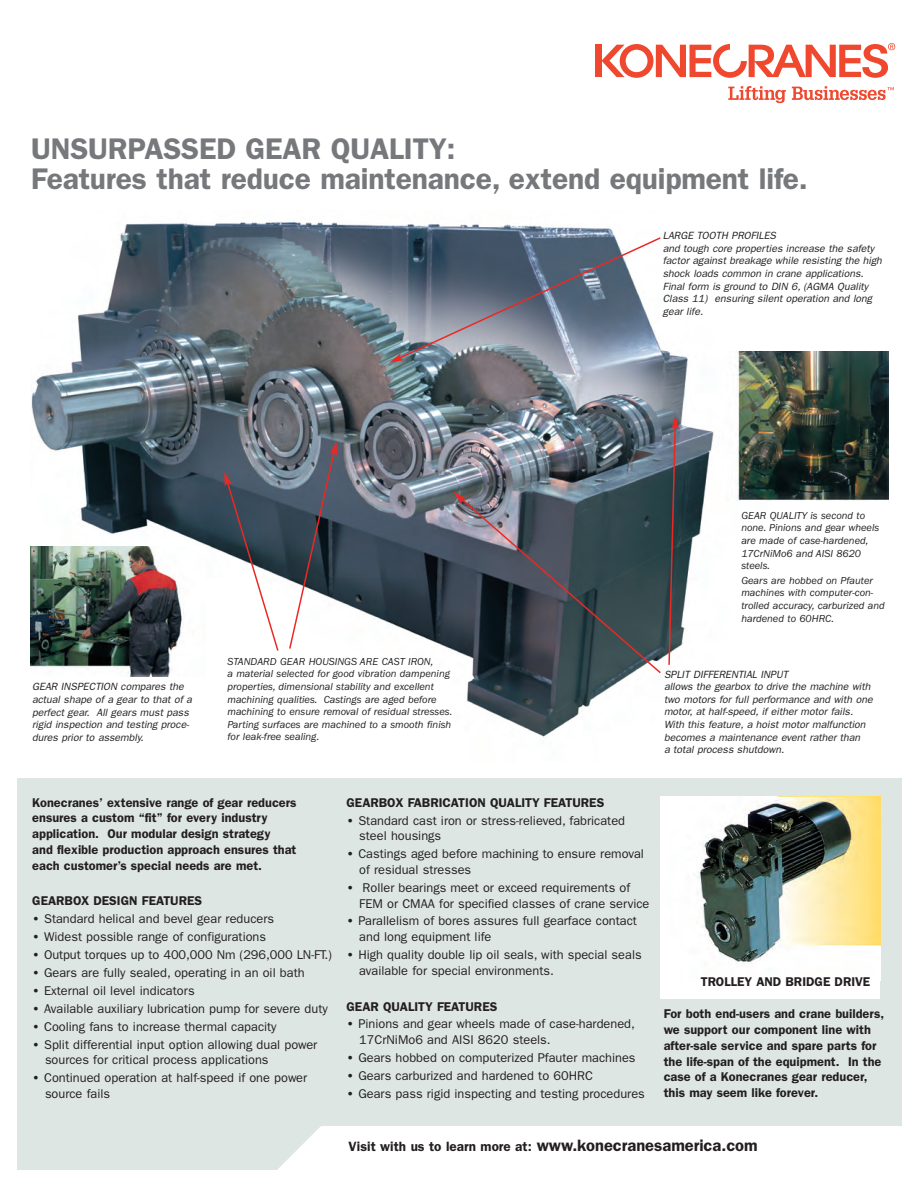
<style>
.page{position:relative;width:918px;height:1188px;background:#fff}
.page>*{position:absolute;margin:0;border:0;box-sizing:border-box;transform-origin:0 0}
.t1{font:600 30px/30px "Franklin Gothic";letter-spacing:-.005em;color:#76787b}
.t2{font:600 13.5px "Franklin Gothic";color:#231f20}
.t3{font:12.75px/15.8px "Franklin Gothic";color:#231f20}
.t4{font:600 12.75px/15.8px "Franklin Gothic";color:#231f20}
.t5{font:italic 10.5px/12.6px "Franklin Gothic";color:#231f20}
.t6{font:italic 10.5px/12.6px "Franklin Gothic";color:#231f20}
.s1{font-weight:600}
.s2{font-size:16.5px}
</style>
<div class="page">
<div style="left:596px;top:45px;width:6px;height:32px;background:#ef482f"></div>
<svg style="left:602px;top:43px;width:293px;height:35px"></svg>
<svg style="left:728px;top:86px;width:58px;height:17px"></svg>
<svg style="left:792px;top:86px;width:102px;height:14px"></svg>
<div style="left:17px;top:778px;width:884px;height:391px;background:#dee6e4"></div>
<svg style="left:247px;top:1126px;width:75px;height:44px"></svg>
<div style="left:322px;top:1126px;width:589px;height:53px;background:#fff"></div>
<img style="left:30px;top:222px;width:799px;height:515px">
<div style="left:31px;top:682px;width:163px;height:79px;background:#fff"></div>
<img style="left:31px;top:546px;width:175px;height:130px">
<svg style="left:389px;top:236px;width:273px;height:127px"></svg>
<img style="left:722px;top:352px;width:166px;height:149px">
<svg style="left:288px;top:441px;width:49px;height:209px"></svg>
<svg style="left:224px;top:472px;width:56px;height:180px"></svg>
<svg style="left:453px;top:492px;width:209px;height:183px"></svg>
<svg style="left:668px;top:309px;width:11px;height:357px"></svg>
<div style="left:660px;top:796px;width:220px;height:203px;background:#fff"></div>
<img style="left:697px;top:796px;width:183px;height:168px">
<h1 class="t1" style="left:31px;top:137px;width:778px">UNSURPASSED GEAR QUALITY:<br>Features that reduce maintenance, extend equipment life.</h1>
<p class="t5" style="left:663px;top:229px;width:221px">LARGE TOOTH PROFILES<br>and tough core properties increase the safety factor against breakage while resisting the high shock loads common in crane applications.<br>Final form is ground to DIN 6, (AGMA Quality Class 11) ensuring silent operation and long gear life.</p>
<p class="t5" style="left:32px;top:680px;width:161px">GEAR INSPECTION compares the actual shape of a gear to that of a perfect gear. All gears must pass rigid inspection and testing proce&shy;dures prior to assembly.</p>
<p class="t6" style="left:227px;top:656px;width:226px">STANDARD GEAR HOUSINGS ARE CAST IRON,<br>a material selected for good vibration dampening properties, dimensional stability and excellent machining qualities. Castings are aged before machining to ensure removal of residual stresses.<br>Parting surfaces are machined to a smooth finish for leak-free sealing.</p>
<p class="t6" style="left:741px;top:510px;width:139px">GEAR QUALITY is second to none. Pinions and gear wheels are made of case-hardened,<br>17CrNiMo6 and AISI 8620 steels.</p>
<p class="t6" style="left:741px;top:575px;width:145px">Gears are hobbed on Pfauter machines with computer-con&shy;trolled accuracy, carburized and hardened to 60HRC.</p>
<p class="t5" style="left:664px;top:668px;width:210px">SPLIT DIFFERENTIAL INPUT<br>allows the gearbox to drive the machine with two motors for full performance and with one motor, at half-speed, if either motor fails.<br>With this feature, a hoist motor malfunction becomes a maintenance event rather than<br>a total process shutdown.</p>
<p class="t4" style="left:32px;top:796px;width:266px">Konecranes’ extensive range of gear reducers ensures a custom “fit” for every industry application. Our modular design strategy<br>and flexible production approach ensures that each customer’s special needs are met.</p>
<p class="t4" style="left:32px;top:894px;width:171px">GEARBOX DESIGN FEATURES</p>
<p class="t3" style="left:32px;top:912px;width:243px"><span class="s1">•</span> Standard helical and bevel gear reducers</p>
<p class="t3" style="left:32px;top:930px;width:235px"><span class="s1">•</span> Widest possible range of configurations</p>
<p class="t3" style="left:32px;top:948px;width:301px"><span class="s1">•</span> Output torques up to 400,000 Nm (296,000 LN-FT.)</p>
<p class="t3" style="left:32px;top:966px;width:274px"><span class="s1">•</span> Gears are fully sealed, operating in an oil bath</p>
<p class="t3" style="left:32px;top:984px;width:164px"><span class="s1">•</span> External oil level indicators</p>
<p class="t3" style="left:32px;top:1002px;width:297px"><span class="s1">•</span> Available auxiliary lubrication pump for severe duty</p>
<p class="t3" style="left:32px;top:1019px;width:246px"><span class="s1">•</span> Cooling fans to increase thermal capacity</p>
<p class="t3" style="left:45px;top:1037px;width:274px;text-indent:-13px"><span class="s1">•</span> Split differential input option allowing dual power sources for critical process applications</p>
<p class="t3" style="left:45px;top:1071px;width:264px;text-indent:-13px"><span class="s1">•</span> Continued operation at half-speed if one power source fails</p>
<p class="t4" style="left:347px;top:796px;width:259px">GEARBOX FABRICATION QUALITY FEATURES</p>
<p class="t3" style="left:359px;top:813px;width:267px;text-indent:-13px"><span class="s1">•</span> Standard cast iron or stress-relieved, fabricated steel housings</p>
<p class="t3" style="left:359px;top:847px;width:286px;text-indent:-13px"><span class="s1">•</span> Castings aged before machining to ensure removal of residual stresses</p>
<p class="t3" style="left:359px;top:881px;width:292px;text-indent:-13px"><span class="s1">•</span> Roller bearings meet or exceed requirements of<br>FEM or CMAA for specified classes of crane service</p>
<p class="t3" style="left:359px;top:914px;width:279px;text-indent:-13px"><span class="s1">•</span> Parallelism of bores assures full gearface contact and long equipment life</p>
<p class="t3" style="left:359px;top:948px;width:284px;text-indent:-13px"><span class="s1">•</span> High quality double lip oil seals, with special seals available for special environments.</p>
<p class="t4" style="left:347px;top:999px;width:152px">GEAR QUALITY FEATURES</p>
<p class="t3" style="left:359px;top:1017px;width:277px;text-indent:-13px"><span class="s1">•</span> Pinions and gear wheels made of case-hardened,<br>17CrNiMo6 and AISI 8620 steels.</p>
<p class="t3" style="left:347px;top:1051px;width:291px"><span class="s1">•</span> Gears hobbed on computerized Pfauter machines</p>
<p class="t3" style="left:347px;top:1069px;width:248px"><span class="s1">•</span> Gears carburized and hardened to 60HRC</p>
<p class="t3" style="left:347px;top:1087px;width:300px"><span class="s1">•</span> Gears pass rigid inspecting and testing procedures</p>
<p class="t4" style="left:701px;top:975px;width:171px">TROLLEY AND BRIDGE DRIVE</p>
<p class="t4" style="left:664px;top:1007px;width:222px">For both end-users and crane builders, we support our component line with after-sale service and spare parts for the life-span of the equipment. In the case of a Konecranes gear reducer, this may seem like forever.</p>
<p class="t2" style="left:349px;top:1142px;width:411px">Visit with us to learn more at: <span class="s2">www.konecranesamerica.com</span></p>
</div>
